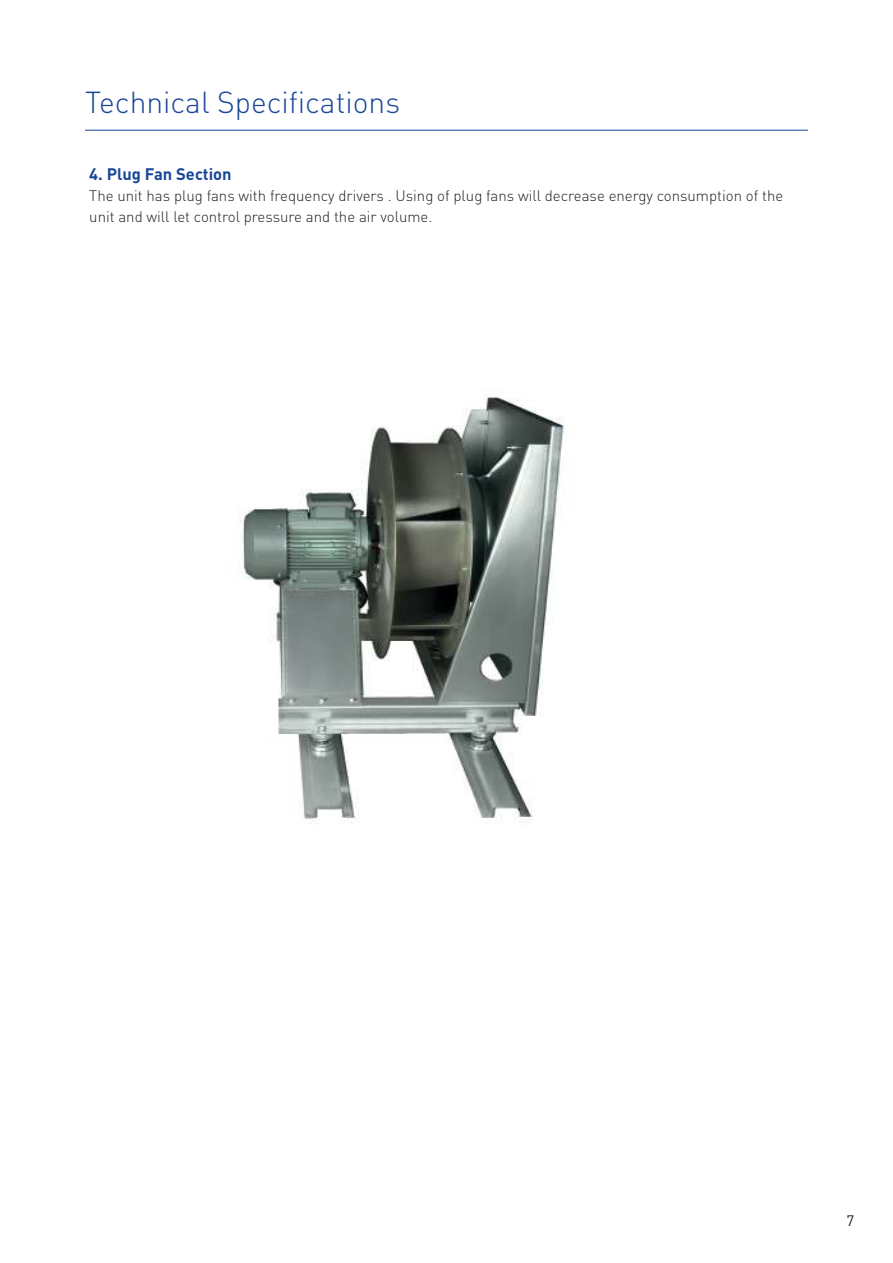
<style>
.page{position:relative;width:893px;height:1263px;background:#fff}
.page>*{position:absolute;margin:0;border:0;box-sizing:border-box;transform-origin:0 0}
.t1{font:300 30px "DIN Pro";color:#194697}
.t2{font:700 16.5px "DIN Pro";color:#194697}
.t3{font:300 15px/21px "DIN Pro";color:#221f1f}
.t4{font:15px "DIN Pro";color:#221f1f}
</style>
<div class="page">
<hr style="left:85px;top:130px;width:723px;height:1px;background:#194697">
<img style="left:240px;top:396px;width:324px;height:429px">
<h1 class="t1" style="left:85px;top:89px;width:317px">Technical Specifications</h1>
<p class="t2" style="left:89px;top:167px;width:144px">4. Plug Fan Section</p>
<p class="t3" style="left:89px;top:187px;width:695px">The unit has plug fans with frequency drivers . Using of plug fans will decrease energy consumption of the unit and will let control pressure and the air volume.</p>
<p class="t4" style="left:846px;top:1215px;width:9px">7</p>
</div>
